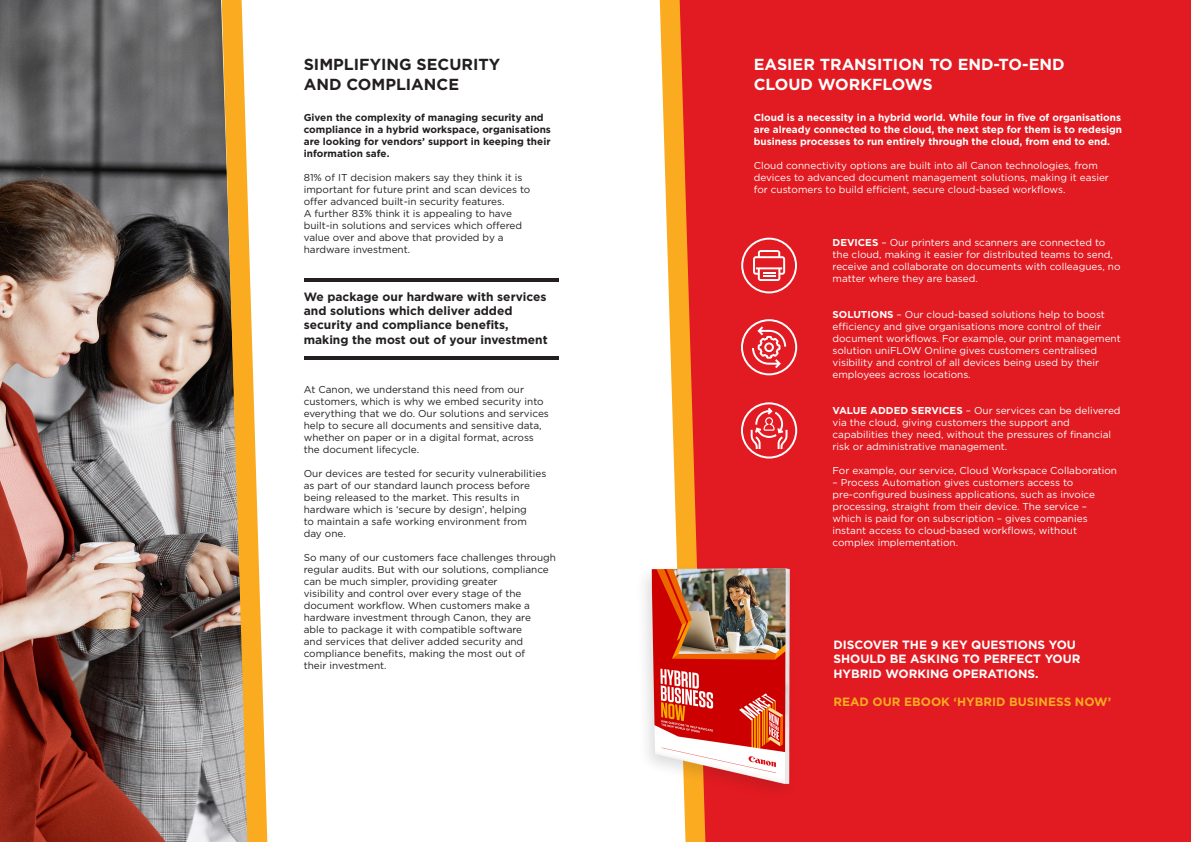
<style>
.page{position:relative;width:1191px;height:842px;background:#fff}
.page>*{position:absolute;margin:0;border:0;box-sizing:border-box;transform-origin:0 0}
.t1{font:700 16px/19.2px "Gotham";color:#fff}
.t2{font:700 16px/19.2px "Gotham";color:#231f20}
.t3{font:700 12px/14.4px "Gotham";color:#231f20}
.t4{font:700 12px/14.4px "Gotham";color:#fff}
.t5{font:700 12px "Gotham";color:#faab1f}
.t6{font:10px/12px "Gotham";color:#fff}
.t7{font:10px/12px "Gotham";color:#231f20}
.t8{font:700 10px/12px "Gotham";color:#fff;text-align:justify}
.t9{font:700 10px/12px "Gotham";color:#231f20}
.s1{font-weight:700}
</style>
<div class="page">
<div style="left:705px;top:0;width:486px;height:842px;background:#e21a21"></div>
<img style="left:0;top:0;width:222px;height:842px">
<svg style="left:222px;top:0;width:45px;height:842px"></svg>
<svg style="left:660px;top:0;width:45px;height:842px"></svg>
<hr style="left:304px;top:278px;width:254px;height:3px;background:#231f20">
<hr style="left:304px;top:356px;width:254px;height:3px;background:#231f20">
<div style="left:634px;top:563px;width:163px;height:239px;background:#231f20;opacity:.15"></div>
<img style="left:634px;top:565px;width:186px;height:222px">
<svg style="left:741px;top:402px;width:56px;height:56px"></svg>
<svg style="left:741px;top:238px;width:56px;height:55px"></svg>
<svg style="left:741px;top:319px;width:56px;height:56px"></svg>
<p class="t2" style="left:304px;top:55px;width:198px">SIMPLIFYING SECURITY<br>AND COMPLIANCE</p>
<p class="t9" style="left:304px;top:111px;width:249px">Given the complexity of managing security and compliance in a hybrid workspace, organisations are looking for vendors’ support in keeping their information safe.</p>
<p class="t7" style="left:304px;top:171px;width:220px">81% of IT decision makers say they think it is</p>
<p class="t7" style="left:304px;top:183px;width:228px">important for future print and scan devices to</p>
<p class="t7" style="left:304px;top:195px;width:202px">offer advanced built-in security features.</p>
<p class="t7" style="left:304px;top:207px;width:210px">A further 83% think it is appealing to have</p>
<p class="t7" style="left:304px;top:219px;width:220px">built-in solutions and services which offered</p>
<p class="t7" style="left:304px;top:231px;width:201px">value over and above that provided by a</p>
<p class="t7" style="left:304px;top:243px;width:108px">hardware investment.</p>
<p class="t3" style="left:304px;top:289px;width:244px">We package our hardware with services and solutions which deliver added</p>
<p class="t3" style="left:304px;top:318px;width:206px">security and compliance benefits,</p>
<p class="t3" style="left:304px;top:332px;width:245px">making the most out of your investment</p>
<p class="t7" style="left:304px;top:383px;width:247px">At Canon, we understand this need from our customers, which is why we embed security into everything that we do. Our solutions and services help to secure all documents and sensitive data, whether on paper or in a digital format, across</p>
<p class="t7" style="left:304px;top:443px;width:117px">the document lifecycle.</p>
<p class="t7" style="left:304px;top:467px;width:244px">Our devices are tested for security vulnerabilities as part of our standard launch process before</p>
<p class="t7" style="left:304px;top:491px;width:217px">being released to the market. This results in</p>
<p class="t7" style="left:304px;top:503px;width:225px">hardware which is ‘secure by design’, helping</p>
<p class="t7" style="left:304px;top:515px;width:225px">to maintain a safe working environment from</p>
<p class="t7" style="left:304px;top:527px;width:44px">day one.</p>
<p class="t7" style="left:304px;top:551px;width:254px">So many of our customers face challenges through regular audits. But with our solutions, compliance can be much simpler, providing greater</p>
<p class="t7" style="left:304px;top:587px;width:219px">visibility and control over every stage of the</p>
<p class="t7" style="left:304px;top:599px;width:229px">document workflow. When customers make a hardware investment through Canon, they are</p>
<p class="t7" style="left:304px;top:623px;width:220px">able to package it with compatible software</p>
<p class="t7" style="left:304px;top:635px;width:221px">and services that deliver added security and</p>
<p class="t7" style="left:304px;top:647px;width:223px">compliance benefits, making the most out of</p>
<p class="t7" style="left:304px;top:659px;width:84px">their investment.</p>
<p class="t1" style="left:754px;top:55px;width:312px">EASIER TRANSITION TO END-TO-END<br>CLOUD WORKFLOWS</p>
<p class="t8" style="left:754px;top:111px;width:370px">Cloud is a necessity in a hybrid world. While four in five of organisations are already connected to the cloud, the next step for them is to redesign business processes to run entirely through the cloud, from end to end.</p>
<p class="t6" style="left:754px;top:159px;width:345px">Cloud connectivity options are built into all Canon technologies, from</p>
<p class="t6" style="left:754px;top:171px;width:357px">devices to advanced document management solutions, making it easier</p>
<p class="t6" style="left:754px;top:183px;width:313px">for customers to build efficient, secure cloud-based workflows.</p>
<p class="t6" style="left:832px;top:236px;width:289px"><span class="s1">DEVICES</span> – Our printers and scanners are connected to the cloud, making it easier for distributed teams to send, receive and collaborate on documents with colleagues, no matter where they are based.</p>
<p class="t6" style="left:832px;top:308px;width:290px"><span class="s1">SOLUTIONS</span> – Our cloud-based solutions help to boost efficiency and give organisations more control of their document workflows. For example, our print management solution uniFLOW Online gives customers centralised visibility and control of all devices being used by their employees across locations.</p>
<p class="t6" style="left:832px;top:404px;width:289px"><span class="s1">VALUE ADDED SERVICES</span> – Our services can be delivered via the cloud, giving customers the support and</p>
<p class="t6" style="left:832px;top:428px;width:280px">capabilities they need, without the pressures of financial risk or administrative management.</p>
<p class="t6" style="left:832px;top:464px;width:286px">For example, our service, Cloud Workspace Collaboration</p>
<p class="t6" style="left:832px;top:476px;width:242px">– Process Automation gives customers access to</p>
<p class="t6" style="left:832px;top:488px;width:264px">pre-configured business applications, such as invoice</p>
<p class="t6" style="left:832px;top:500px;width:256px">processing, straight from their device. The service –</p>
<p class="t6" style="left:832px;top:512px;width:257px">which is paid for on subscription – gives companies</p>
<p class="t6" style="left:832px;top:524px;width:246px">instant access to cloud-based workflows, without</p>
<p class="t6" style="left:832px;top:536px;width:127px">complex implementation.</p>
<p class="t4" style="left:833px;top:637px;width:249px">DISCOVER THE 9 KEY QUESTIONS YOU<br>SHOULD BE ASKING TO PERFECT YOUR</p>
<p class="t4" style="left:833px;top:666px;width:207px">HYBRID WORKING OPERATIONS.</p>
<p class="t5" style="left:833px;top:694px;width:279px">READ OUR EBOOK ‘HYBRID BUSINESS NOW’</p>
</div>
